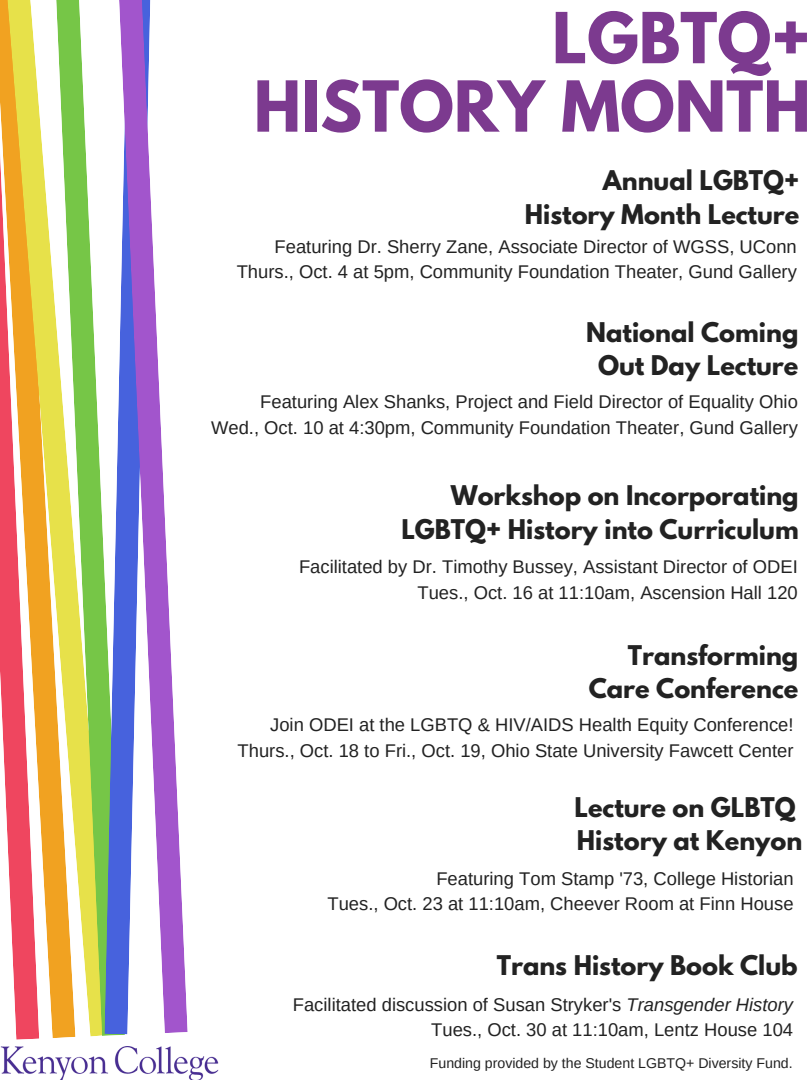
<style>
.page{position:relative;width:810px;height:1080px;background:#fff}
.page>*{position:absolute;margin:0;border:0;box-sizing:border-box;transform-origin:0 0}
.t1{font:700 62.25px/68.4px "League Spartan";color:#7c3a8f;text-align:right}
.t2{font:700 24.06px/33.2px "League Spartan";color:#222;text-align:right}
.t3{font:18.38px/25.3px "Arimo";color:#222;text-align:right}
.t4{font:14.12px "Arimo";color:#222}
.s1{font-style:italic}
</style>
<div class="page">
<svg style="left:0;top:0;width:70px;height:1038px"></svg>
<svg style="left:7px;top:0;width:87px;height:1037px"></svg>
<svg style="left:56px;top:0;width:69px;height:1036px"></svg>
<svg style="left:104px;top:0;width:24px;height:1034px"></svg>
<svg style="left:119px;top:0;width:69px;height:1033px"></svg>
<img style="left:0;top:1046px;width:218px;height:34px">
<h1 class="t1" style="left:254px;top:12px;width:558px">LGBTQ+<br>HISTORY MONTH</h1>
<h2 class="t2" style="left:525px;top:167px;width:276px">Annual LGBTQ+<br>History Month Lecture</h2>
<p class="t3" style="left:237px;top:234px;width:562px">Featuring Dr. Sherry Zane, Associate Director of WGSS, UConn<br>Thurs., Oct. 4 at 5pm, Community Foundation Theater, Gund Gallery</p>
<h2 class="t2" style="left:586px;top:319px;width:214px;text-align:center">National Coming<br>Out Day Lecture</h2>
<p class="t3" style="left:211px;top:389px;width:588px">Featuring Alex Shanks, Project and Field Director of Equality Ohio<br>Wed., Oct. 10 at 4:30pm, Community Foundation Theater, Gund Gallery</p>
<h2 class="t2" style="left:401px;top:482px;width:399px">Workshop on Incorporating<br>LGBTQ+ History into Curriculum</h2>
<p class="t3" style="left:299px;top:554px;width:500px">Facilitated by Dr. Timothy Bussey, Assistant Director of ODEI<br>Tues., Oct. 16 at 11:10am, Ascension Hall 120</p>
<h2 class="t2" style="left:589px;top:641px;width:211px">Transforming<br>Care Conference</h2>
<p class="t3" style="left:238px;top:712px;width:558px">Join ODEI at the LGBTQ &amp; HIV/AIDS Health Equity Conference!<br>Thurs., Oct. 18 to Fri., Oct. 19, Ohio State University Fawcett Center</p>
<h2 class="t2" style="left:574px;top:794px;width:229px;text-align:left">Lecture on GLBTQ<br>History at Kenyon</h2>
<p class="t3" style="left:327px;top:865px;width:468px">Featuring Tom Stamp '73, College Historian<br>Tues., Oct. 23 at 11:10am, Cheever Room at Finn House</p>
<h2 class="t2" style="left:497px;top:951px;width:302px">Trans History Book Club</h2>
<p class="t3" style="left:293px;top:992px;width:502px">Facilitated discussion of Susan Stryker's <span class="s1">Transgender History<br></span>Tues., Oct. 30 at 11:10am, Lentz House 104</p>
<p class="t4" style="left:430px;top:1055px;width:364px">Funding provided by the Student LGBTQ+ Diversity Fund.</p>
</div>
